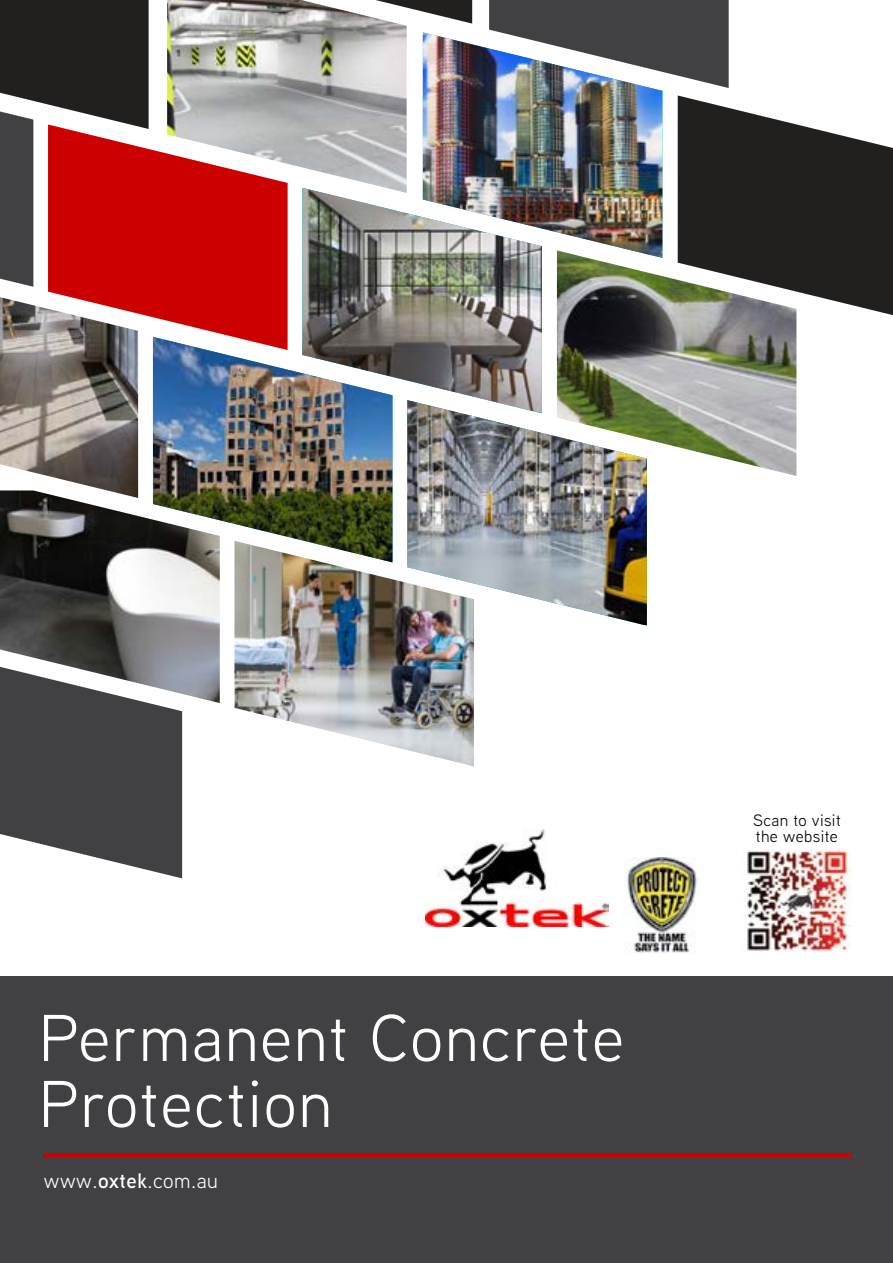
<style>
.page{position:relative;width:893px;height:1263px;background:#fff}
.page>*{position:absolute;margin:0;border:0;box-sizing:border-box;transform-origin:0 0}
.t1{font:66px/66px "Aaux Next";letter-spacing:.025em;color:#fff}
.t2{font:21px "Aaux Next";letter-spacing:.025em;color:#fff}
.t3{font:16.5px/16.5px "Aaux Next";letter-spacing:.025em;color:#000}
.s1{font-weight:600}
</style>
<div class="page">
<div style="left:0;top:977px;width:893px;height:286px;background:#414042"></div>
<hr style="left:44px;top:1153px;width:806px;height:4px;background:#c00">
<svg style="left:48px;top:149px;width:240px;height:201px;fill:#c00"></svg>
<img style="left:0;top:490px;width:220px;height:213px">
<img style="left:302px;top:188px;width:240px;height:224px">
<img style="left:234px;top:541px;width:240px;height:225px">
<img style="left:557px;top:250px;width:239px;height:226px">
<svg style="left:678px;top:95px;width:215px;height:220px;fill:#221f1f"></svg>
<svg style="left:0;top:667px;width:182px;height:211px"></svg>
<img style="left:167px;top:0;width:240px;height:193px">
<img style="left:423px;top:32px;width:239px;height:226px">
<svg style="left:375px;top:0;width:97px;height:24px"></svg>
<img style="left:0;top:297px;width:138px;height:201px">
<svg style="left:489px;top:0;width:240px;height:88px"></svg>
<svg style="left:0;top:0;width:149px;height:287px"></svg>
<img style="left:407px;top:400px;width:240px;height:225px">
<img style="left:153px;top:337px;width:239px;height:225px">
<img style="left:625px;top:857px;width:73px;height:96px">
<img style="left:743px;top:849px;width:108px;height:103px">
<img style="left:425px;top:830px;width:183px;height:96px">
<p class="t1" style="left:39px;top:1003px;width:586px">Permanent Concrete<br>Protection</p>
<p class="t2" style="left:44px;top:1166px;width:175px">www.<span class="s1">oxtek</span>.com.au</p>
<p class="t3" style="left:753px;top:811px;width:89px">Scan to visit the website</p>
</div>
